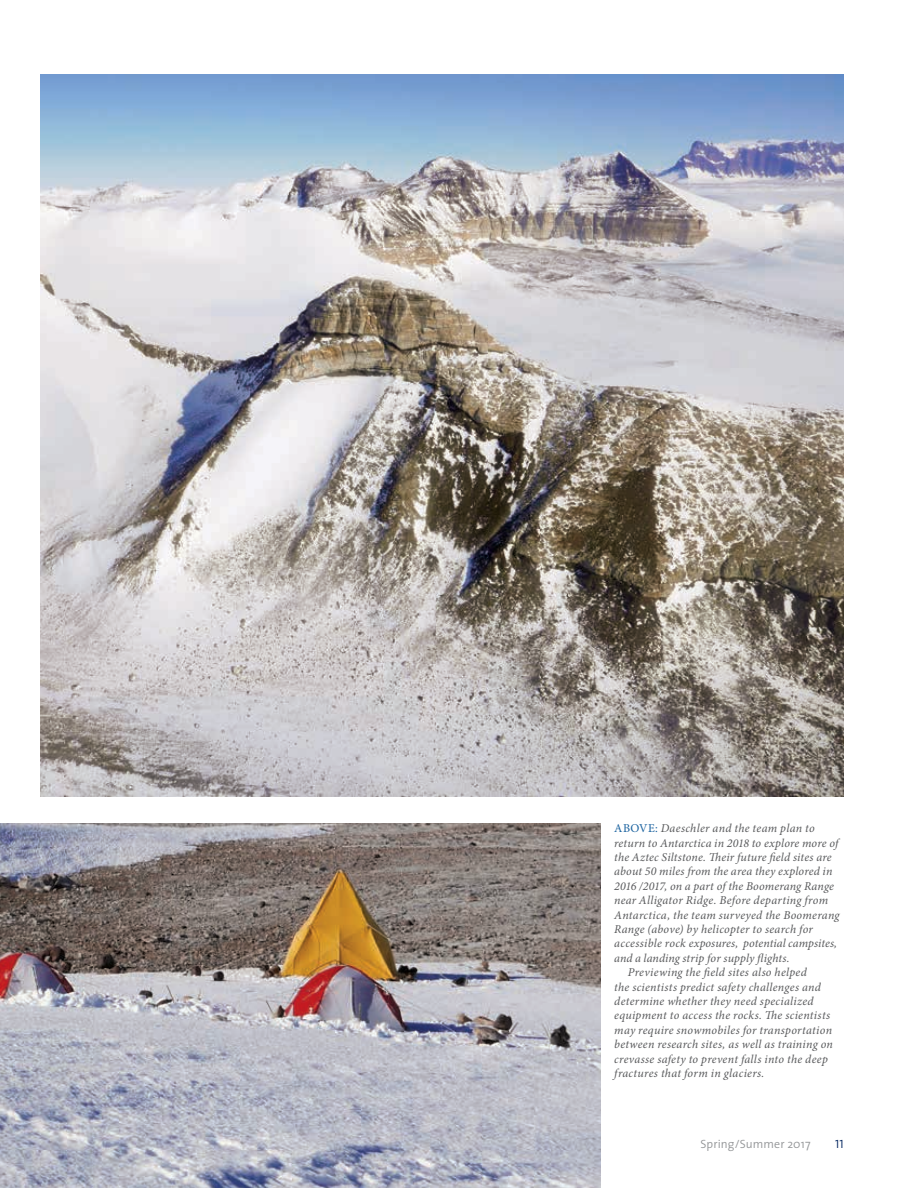
<style>
.page{position:relative;width:918px;height:1188px;background:#fff}
.page>*{position:absolute;margin:0;border:0;box-sizing:border-box;transform-origin:0 0}
.t1{font:italic 12px "Minion Pro";letter-spacing:.015em;color:#58595b}
.t2{font:300 12px "The Sans";letter-spacing:.005em;color:#949698}
.t3{font:12px "The Sans Semi Light Caps";color:#00245e}
.s1{font-style:normal;color:#1a629f}
</style>
<div class="page">
<img style="left:0;top:824px;width:601px;height:364px">
<img style="left:40px;top:74px;width:804px;height:722px">
<p class="t1" style="left:614px;top:820px;width:202px"><span class="s1">ABOVE:</span> Daeschler and the team plan to</p>
<p class="t1" style="left:614px;top:835px;width:228px">return to Antarctica in 2018 to explore more of</p>
<p class="t1" style="left:614px;top:849px;width:219px">the Aztec Siltstone. Their future field sites are</p>
<p class="t1" style="left:614px;top:863px;width:220px">about 50 miles from the area they explored in</p>
<p class="t1" style="left:614px;top:878px;width:221px">2016 /2017, on a part ofthe Boomerang Range</p>
<p class="t1" style="left:614px;top:892px;width:215px">near Alligator Ridge. Before departing from</p>
<p class="t1" style="left:614px;top:907px;width:228px">Antarctica, the team surveyed the Boomerang</p>
<p class="t1" style="left:614px;top:921px;width:201px">Range (above) by helicopter to search for</p>
<p class="t1" style="left:614px;top:935px;width:224px">accessible rock exposures, potential campsites,</p>
<p class="t1" style="left:614px;top:950px;width:177px">and a landing strip for supply flights.</p>
<p class="t1" style="left:628px;top:964px;width:181px">Previewing the field sites also helped</p>
<p class="t1" style="left:614px;top:979px;width:209px">the scientists predict safety challenges and</p>
<p class="t1" style="left:614px;top:993px;width:201px">determine whether they need specialized</p>
<p class="t1" style="left:614px;top:1007px;width:217px">equipment to access the rocks. The scientists</p>
<p class="t1" style="left:614px;top:1022px;width:219px">may require snowmobiles for transportation</p>
<p class="t1" style="left:614px;top:1036px;width:220px">between research sites, as well as training on</p>
<p class="t1" style="left:614px;top:1051px;width:215px">crevasse safety to prevent falls into the deep</p>
<p class="t1" style="left:614px;top:1065px;width:152px">fractures that form in glaciers.</p>
<p class="t2" style="left:700px;top:1134px;width:112px">Spring/Summer 2017</p>
<p class="t3" style="left:835px;top:1137px;width:10px">11</p>
</div>
